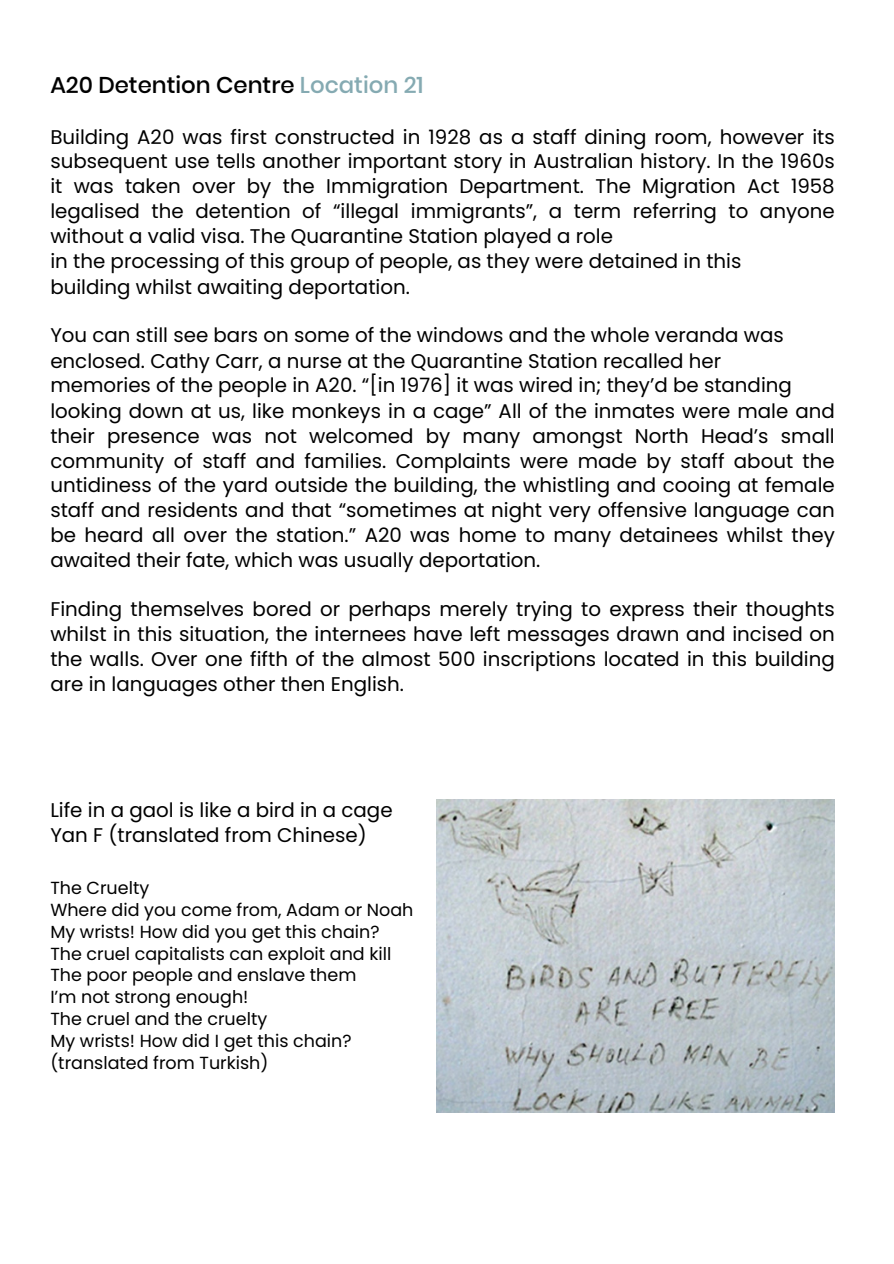
<style>
.page{position:relative;width:894px;height:1264px;background:#fff}
.page>*{position:absolute;margin:0;border:0;box-sizing:border-box;transform-origin:0 0}
.t1{font:500 22.8px "Poppins";color:#000}
.t2{font:19.8px/25px "Poppins";color:#000}
.t3{font:17.55px "Poppins";color:#000}
.s1{color:#85aab2}
</style>
<div class="page">
<img style="left:437px;top:799px;width:397px;height:313px">
<h2 class="t1" style="left:50px;top:69px;width:374px">A20 Detention Centre <span class="s1">Location 21</span></h2>
<h2 class="t2" style="left:50px;top:124px;width:785px">Building A20 was first constructed in 1928 as a staff dining room, however its subsequent use tells another important story in Australian history. In the 1960s it was taken over by the Immigration Department. The Migration Act 1958 legalised the detention of “illegal immigrants”, a term referring to anyone without a valid visa. The Quarantine Station played a role<br>in the processing of this group of people, as they were detained in this<br>building whilst awaiting deportation.</h2>
<h2 class="t2" style="left:50px;top:322px;width:785px">You can still see bars on some of the windows and the whole veranda was enclosed. Cathy Carr, a nurse at the Quarantine Station recalled her<br>memories of the people in A20. “[in 1976] it was wired in; they’d be standing looking down at us, like monkeys in a cage” All of the inmates were male and their presence was not welcomed by many amongst North Head’s small community of staff and families. Complaints were made by staff about the untidiness of the yard outside the building, the whistling and cooing at female staff and residents and that “sometimes at night very offensive language can be heard all over the station.” A20 was home to many detainees whilst they awaited their fate, which was usually deportation.</h2>
<h2 class="t2" style="left:50px;top:597px;width:785px;text-align:justify">Finding themselves bored or perhaps merely trying to express their thoughts whilst in this situation, the internees have left messages drawn and incised on the walls. Over one fifth of the almost 500 inscriptions located in this building are in languages other then English.</h2>
<p class="t2" style="left:50px;top:797px;width:344px">Life in a gaol is like a bird in a cage<br>Yan F (translated from Chinese)</p>
<p class="t3" style="left:50px;top:875px;width:100px">The Cruelty</p>
<p class="t3" style="left:50px;top:897px;width:364px">Where did you come from, Adam or Noah</p>
<p class="t3" style="left:50px;top:919px;width:330px">My wrists! How did you get this chain?</p>
<p class="t3" style="left:50px;top:941px;width:342px">The cruel capitalists can exploit and kill</p>
<p class="t3" style="left:50px;top:963px;width:307px">The poor people and enslave them</p>
<p class="t3" style="left:50px;top:984px;width:199px">I’m not strong enough!</p>
<p class="t3" style="left:50px;top:1006px;width:218px">The cruel and the cruelty</p>
<p class="t3" style="left:50px;top:1028px;width:303px">My wrists! How did I get this chain?</p>
<p class="t3" style="left:50px;top:1050px;width:219px">(translated from Turkish)</p>
</div>
